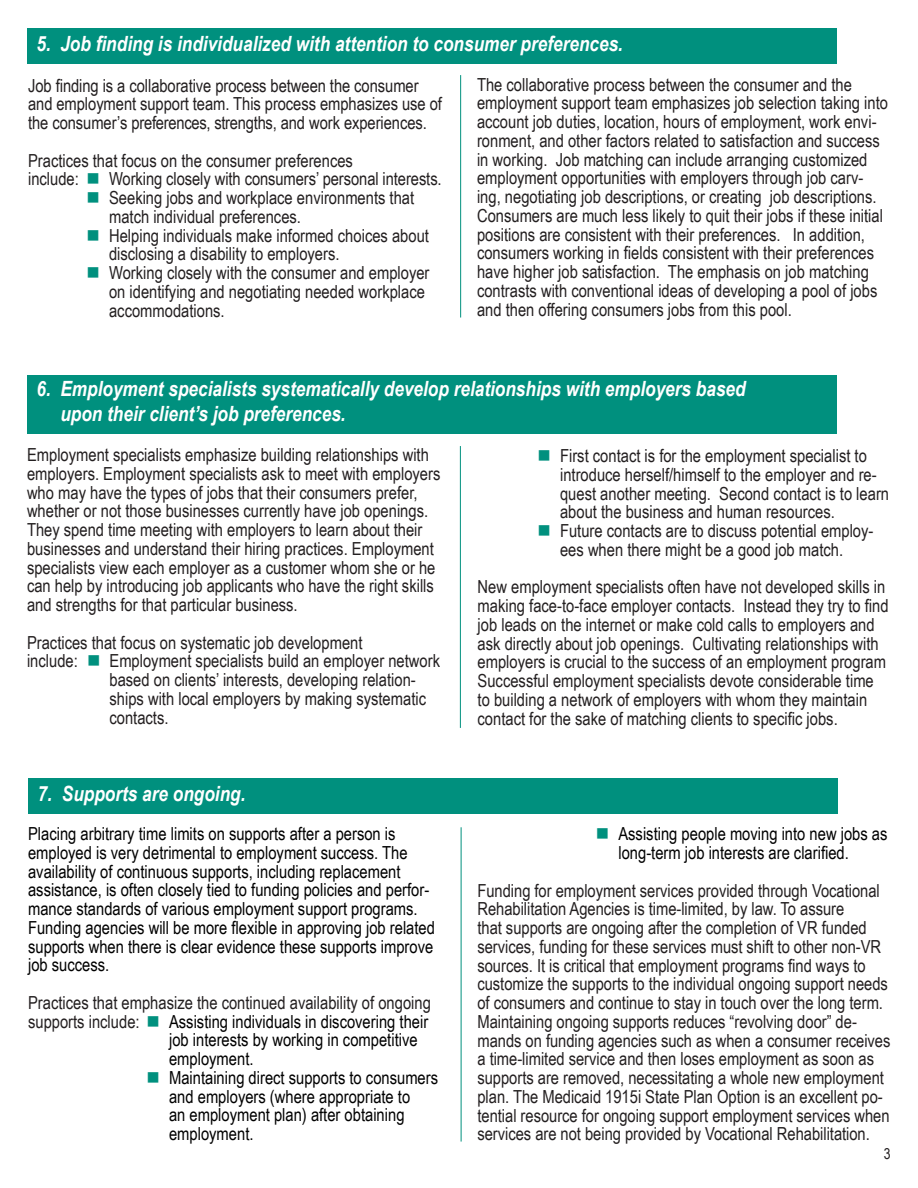
<style>
.page{position:relative;width:918px;height:1188px;background:#fff}
.page>*{position:absolute;margin:0;border:0;box-sizing:border-box;transform-origin:0 0}
.t1{font:italic 700 21px/25.2px "Arial Narrow";color:#fff}
.t2{font:18px/18.8px "Arial Narrow";color:#231f20}
.t3{font:18px/18.8px "Arial Narrow";color:#000}
.t4{font:15px "Arial Narrow";color:#231f20}
.s1{color:#00907e}
.s2{color:#231f20}
</style>
<div class="page">
<div style="left:27px;top:28px;width:810px;height:36px;background:#00907e"></div>
<hr style="left:460px;top:75px;width:1px;height:243px;background:#00907e">
<div style="left:27px;top:375px;width:810px;height:58px;background:#00907e"></div>
<hr style="left:460px;top:446px;width:1px;height:282px;background:#00907e">
<div style="left:28px;top:778px;width:810px;height:35px;background:#00907e"></div>
<hr style="left:461px;top:827px;width:1px;height:315px;background:#00907e">
<p class="t1" style="left:36px;top:30px;width:588px">5. Job finding is individualized with attention to consumer preferences.</p>
<p class="t2" style="left:28px;top:75px;width:415px">Job finding is a collaborative process between the consumer and employment support team. This process emphasizes use of the consumer’s preferences, strengths, and work experiences.</p>
<p class="t2" style="left:28px;top:150px;width:326px">Practices that focus on the consumer preferences</p>
<p class="t2" style="left:28px;top:169px;width:415px">include: <span class="s1">■</span> Working closely with consumers’ personal interests.</p>
<p class="t2" style="left:109px;top:188px;width:307px;text-indent:-23px"><span class="s1">■</span> Seeking jobs and workplace environments that match individual preferences.</p>
<p class="t2" style="left:109px;top:225px;width:321px;text-indent:-23px"><span class="s1">■</span> Helping individuals make informed choices about disclosing a disability to employers.</p>
<p class="t2" style="left:109px;top:263px;width:322px;text-indent:-23px"><span class="s1">■</span> Working closely with the consumer and employer on identifying and negotiating needed workplace accommodations.</p>
<p class="t2" style="left:477px;top:74px;width:413px">The collaborative process between the consumer and the employment support team emphasizes job selection taking into account job duties, location, hours of employment, work envi&shy;ronment, and other factors related to satisfaction and success in working. Job matching can include arranging customized employment opportunities with employers through job carv&shy;ing, negotiating job descriptions, or creating job descriptions.<br>Consumers are much less likely to quit their jobs if these initial positions are consistent with their preferences. In addition, consumers working in fields consistent with their preferences have higher job satisfaction. The emphasis on job matching contrasts with conventional ideas of developing a pool of jobs and then offering consumers jobs from this pool.</p>
<p class="t1" style="left:60px;top:375px;width:687px;text-indent:-24px">6. Employment specialists systematically develop relationships with employers based upon their client’s job preferences.</p>
<p class="t2" style="left:27px;top:445px;width:415px">Employment specialists emphasize building relationships with employers. Employment specialists ask to meet with employers who may have the types of jobs that their consumers prefer, whether or not those businesses currently have job openings.<br>They spend time meeting with employers to learn about their businesses and understand their hiring practices. Employment specialists view each employer as a customer whom she or he can help by introducing job applicants who have the right skills and strengths for that particular business.</p>
<p class="t2" style="left:27px;top:632px;width:337px">Practices that focus on systematic job development</p>
<p class="t2" style="left:110px;top:651px;width:332px;text-indent:-82px">include: <span class="s1">■</span> Employment specialists build an employer network based on clients’ interests, developing relation&shy;ships with local employers by making systematic contacts.</p>
<p class="t2" style="left:538px;top:446px;width:331px"><span class="s1">■</span> First contact is for the employment specialist to</p>
<p class="t2" style="left:560px;top:465px;width:331px">introduce herself/himself to the employer and re&shy;quest another meeting. Second contact is to learn about the business and human resources.</p>
<p class="t2" style="left:538px;top:521px;width:337px;text-align:center"><span class="s1">■</span> Future contacts are to discuss potential employ&shy;ees when there might be a good job match.</p>
<p class="t2" style="left:478px;top:577px;width:413px">New employment specialists often have not developed skills in making face-to-face employer contacts. Instead they try to find job leads on the internet or make cold calls to employers and ask directly about job openings. Cultivating relationships with employers is crucial to the success of an employment program Successful employment specialists devote considerable time to building a network of employers with whom they maintain contact for the sake of matching clients to specific jobs.</p>
<p class="t1" style="left:38px;top:780px;width:209px">7. Supports are ongoing.</p>
<p class="t3" style="left:28px;top:824px;width:408px">Placing arbitrary time limits on supports after a person is employed is very detrimental to employment success. The availability of continuous supports, including replacement assistance, is often closely tied to funding policies and perfor&shy;mance standards of various employment support programs.<br>Funding agencies will be more flexible in approving job related supports when there is clear evidence these supports improve job success.</p>
<p class="t2" style="left:28px;top:993px;width:404px">Practices that emphasize the continued availability of ongoing</p>
<p class="t3" style="left:28px;top:1011px;width:402px"><span class="s2">supports include:</span> <span class="s1">■</span> Assisting individuals in discovering their</p>
<p class="t3" style="left:169px;top:1030px;width:250px">job interests by working in competitive</p>
<p class="t3" style="left:169px;top:1049px;width:86px">employment.</p>
<p class="t3" style="left:169px;top:1068px;width:271px;text-indent:-23px"><span class="s1">■</span> Maintaining direct supports to consumers and employers (where appropriate to<br>an employment plan) after obtaining employment.</p>
<p class="t3" style="left:618px;top:824px;width:271px;text-indent:-23px"><span class="s1">■</span> Assisting people moving into new jobs as long-term job interests are clarified.</p>
<p class="t2" style="left:477px;top:880px;width:415px">Funding for employment services provided through Vocational Rehabilitation Agencies is time-limited, by law. To assure<br>that supports are ongoing after the completion of VR funded services, funding for these services must shift to other non-VR sources. It is critical that employment programs find ways to customize the supports to the individual ongoing support needs of consumers and continue to stay in touch over the long term.<br>Maintaining ongoing supports reduces “revolving door” de&shy;mands on funding agencies such as when a consumer receives a time-limited service and then loses employment as soon as supports are removed, necessitating a whole new employment plan. The Medicaid 1915i State Plan Option is an excellent po&shy;tential resource for ongoing support employment services when services are not being provided by Vocational Rehabilitation.</p>
<p class="t4" style="left:884px;top:1142px;width:8px">3</p>
</div>
